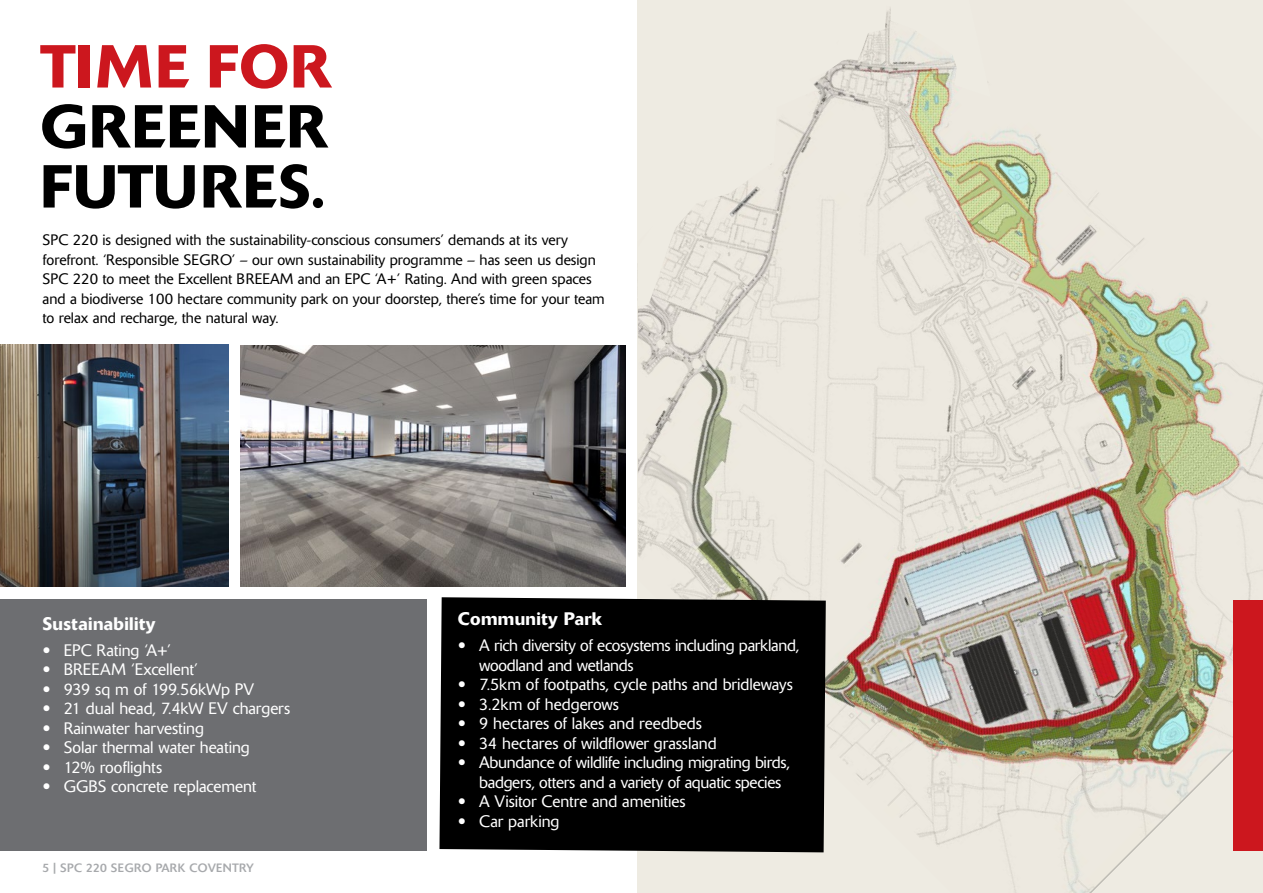
<style>
.page{position:relative;width:1263px;height:893px;background:#fff}
.page>*{position:absolute;margin:0;border:0;box-sizing:border-box;transform-origin:0 0}
.t1{font:500 60px/60px "Delta BQ";letter-spacing:.02em;color:#000}
.t2{font:500 60px "Delta BQ";letter-spacing:.02em;color:#cc171e}
.t3{font:500 18px "Delta BQ";letter-spacing:.02em;color:#fff}
.t4{font:300 16.5px/19.5px "Delta BQ";letter-spacing:-.005em;color:#fff}
.t5{font:300 15px/19.5px "Delta BQ";color:#000}
.t6{font:12px "Delta BQ";letter-spacing:.02em;color:#a7a9ac}
.s1{font-family:"Avenir";font-weight:900}
</style>
<div class="page">
<img style="left:638px;top:0;width:625px;height:893px">
<div style="left:0;top:599px;width:427px;height:251px;background:#6d6e71"></div>
<div style="left:439px;top:597px;width:387px;height:255px;background:#000"></div>
<img style="left:241px;top:345px;width:384px;height:241px">
<img style="left:0;top:344px;width:228px;height:242px">
<div style="left:1234px;top:600px;width:29px;height:250px;background:#cc171e"></div>
<svg style="left:832px;top:0;width:159px;height:97px;background:#e5e2d6"></svg>
<svg style="left:638px;top:41px;width:209px;height:265px;background:#e9e6dd"></svg>
<h1 class="t2" style="left:40px;top:29px;width:293px">TIME FOR</h1>
<h1 class="t1" style="left:40px;top:96px;width:289px">GREENER<br>FUTURES.</h1>
<p class="t5" style="left:43px;top:230px;width:564px">SPC 220 is designed with the sustainability-conscious consumers’ demands at its very forefront. ‘Responsible SEGRO’ – our own sustainability programme – has seen us design SPC 220 to meet the Excellent BREEAM and an EPC ‘A+’ Rating. And with green spaces and a biodiverse 100 hectare community park on your doorstep, there’s time for your team to relax and recharge, the natural way.</p>
<p class="t3" style="left:43px;top:612px;width:115px">Sustainability</p>
<p class="t4" style="left:43px;top:640px;width:130px"><span class="s1">•</span> EPC Rating ‘A+’</p>
<p class="t4" style="left:43px;top:660px;width:157px"><span class="s1">•</span> BREEAM ‘Excellent’</p>
<p class="t4" style="left:43px;top:679px;width:213px"><span class="s1">•</span> 939 sq m of 199.56kWp PV</p>
<p class="t4" style="left:43px;top:699px;width:249px"><span class="s1">•</span> 21 dual head, 7.4kW EV chargers</p>
<p class="t4" style="left:43px;top:718px;width:163px"><span class="s1">•</span> Rainwater harvesting</p>
<p class="t4" style="left:43px;top:738px;width:209px"><span class="s1">•</span> Solar thermal water heating</p>
<p class="t4" style="left:43px;top:757px;width:121px"><span class="s1">•</span> 12% rooflights</p>
<p class="t4" style="left:43px;top:777px;width:215px"><span class="s1">•</span> GGBS concrete replacement</p>
<p class="t6" style="left:43px;top:860px;width:213px">5 | SPC 220 SEGRO PARK COVENTRY</p>
<p class="t3" style="left:458px;top:608px;width:146px">Community Park</p>
<p class="t4" style="left:479px;top:636px;width:321px;text-indent:-21px"><span class="s1">•</span> A rich diversity of ecosystems including parkland, woodland and wetlands</p>
<p class="t4" style="left:458px;top:675px;width:337px"><span class="s1">•</span> 7.5km of footpaths, cycle paths and bridleways</p>
<p class="t4" style="left:458px;top:694px;width:163px"><span class="s1">•</span> 3.2km of hedgerows</p>
<p class="t4" style="left:458px;top:714px;width:246px"><span class="s1">•</span> 9 hectares of lakes and reedbeds</p>
<p class="t4" style="left:458px;top:733px;width:260px"><span class="s1">•</span> 34 hectares of wildflower grassland</p>
<p class="t4" style="left:479px;top:753px;width:312px;text-indent:-21px"><span class="s1">•</span> Abundance of wildlife including migrating birds, badgers, otters and a variety of aquatic species</p>
<p class="t4" style="left:458px;top:792px;width:229px"><span class="s1">•</span> A Visitor Centre and amenities</p>
<p class="t4" style="left:458px;top:811px;width:103px"><span class="s1">•</span> Car parking</p>
</div>
